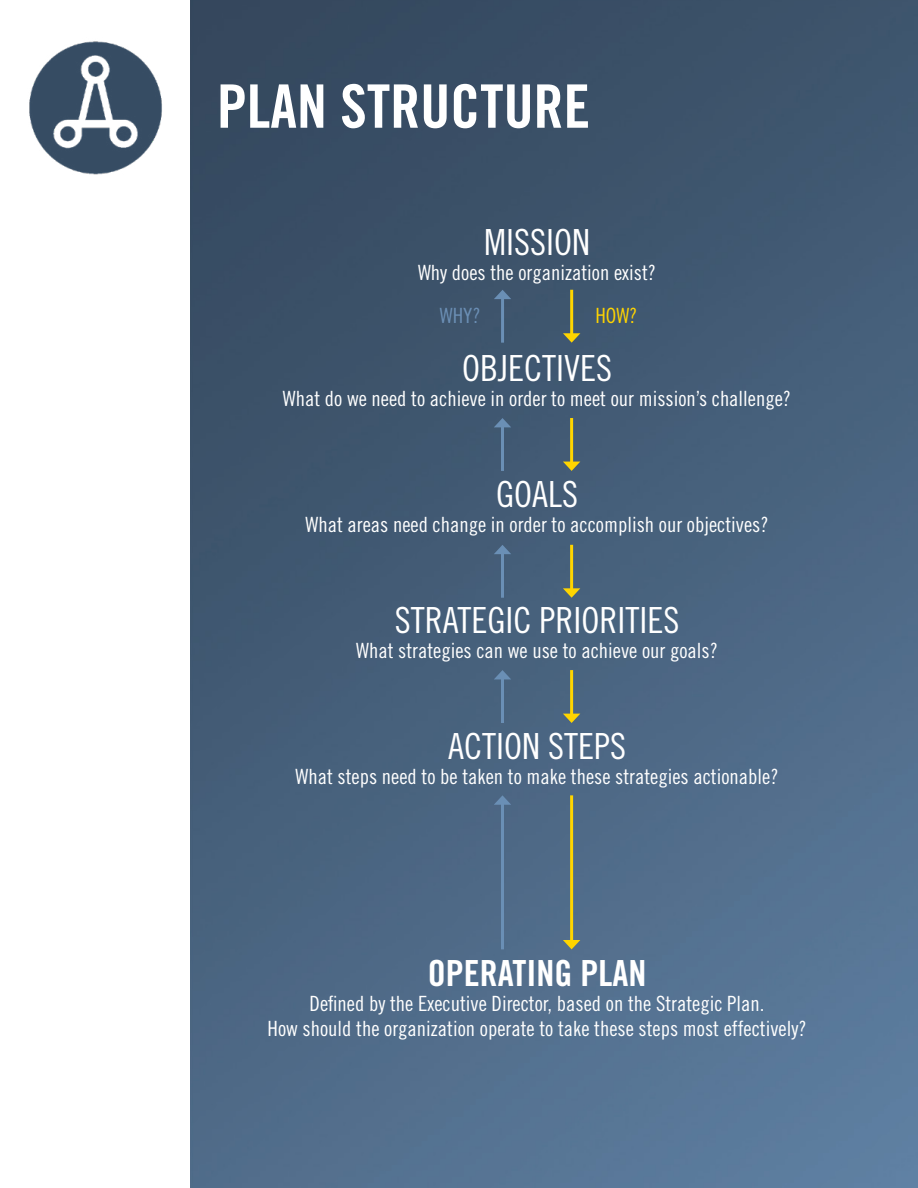
<style>
.page{position:relative;width:918px;height:1188px;background:#fff}
.page>*{position:absolute;margin:0;border:0;box-sizing:border-box;transform-origin:0 0}
.t1{font:60px "Trade Gothic LT Std Bd Cn 20";color:#fff}
.t2{font:36px "Trade Gothic LT Std Cn 18";color:#fff}
.t3{font:36px "Trade Gothic LT Std Bd Cn 20";color:#fff}
.t4{font:21px/25.2px "Trade Gothic LT Std Cn 18";color:#fff;text-align:center}
.t5{font:21px "Trade Gothic LT Std Cn 18";color:#6b8fb5}
.t6{font:21px "Trade Gothic LT Std Cn 18";color:#ffd400}
</style>
<div class="page">
<img style="left:190px;top:0;width:728px;height:1188px">
<hr style="left:570px;top:290px;width:3px;height:46px;background:#ffd500">
<svg style="left:563px;top:333px;width:17px;height:10px"></svg>
<hr style="left:501px;top:296px;width:3px;height:47px;background:#6a8fb5">
<svg style="left:494px;top:290px;width:17px;height:9px"></svg>
<hr style="left:570px;top:418px;width:3px;height:46px;background:#ffd500">
<svg style="left:563px;top:462px;width:17px;height:9px"></svg>
<hr style="left:501px;top:425px;width:3px;height:46px;background:#6a8fb5">
<svg style="left:494px;top:418px;width:17px;height:9px"></svg>
<hr style="left:570px;top:545px;width:3px;height:46px;background:#ffd500">
<svg style="left:563px;top:588px;width:17px;height:10px"></svg>
<hr style="left:501px;top:552px;width:3px;height:46px;background:#6a8fb5">
<svg style="left:494px;top:545px;width:17px;height:9px"></svg>
<hr style="left:570px;top:670px;width:3px;height:46px;background:#ffd500">
<svg style="left:563px;top:714px;width:17px;height:9px"></svg>
<hr style="left:501px;top:677px;width:3px;height:46px;background:#6a8fb5">
<svg style="left:494px;top:670px;width:17px;height:9px"></svg>
<hr style="left:570px;top:795px;width:3px;height:148px;background:#ffd500">
<svg style="left:563px;top:940px;width:17px;height:9px"></svg>
<hr style="left:501px;top:802px;width:3px;height:147px;background:#6a8fb5">
<svg style="left:494px;top:795px;width:17px;height:10px"></svg>
<img style="left:29px;top:41px;width:133px;height:134px">
<h1 class="t1" style="left:217px;top:70px;width:375px">PLAN STRUCTURE</h1>
<h2 class="t2" style="left:484px;top:221px;width:107px">MISSION</h2>
<p class="t4" style="left:418px;top:260px;width:239px">Why does the organization exist?</p>
<p class="t5" style="left:440px;top:303px;width:42px">WHY?</p>
<p class="t6" style="left:595px;top:303px;width:43px">HOW?</p>
<h2 class="t2" style="left:462px;top:347px;width:151px">OBJECTIVES</h2>
<p class="t4" style="left:283px;top:386px;width:510px">What do we need to achieve in order to meet our mission’s challenge?</p>
<h2 class="t2" style="left:496px;top:473px;width:83px">GOALS</h2>
<p class="t4" style="left:306px;top:512px;width:465px">What areas need change in order to accomplish our objectives?</p>
<h2 class="t2" style="left:395px;top:599px;width:286px">STRATEGIC PRIORITIES</h2>
<p class="t4" style="left:356px;top:638px;width:363px">What strategies can we use to achieve our goals?</p>
<h2 class="t2" style="left:448px;top:725px;width:179px">ACTION STEPS</h2>
<p class="t4" style="left:296px;top:764px;width:484px">What steps need to be taken to make these strategies actionable?</p>
<h2 class="t3" style="left:428px;top:951px;width:220px">OPERATING PLAN</h2>
<p class="t4" style="left:268px;top:991px;width:540px">Defined by the Executive Director, based on the Strategic Plan.<br>How should the organization operate to take these steps most effectively?</p>
</div>
